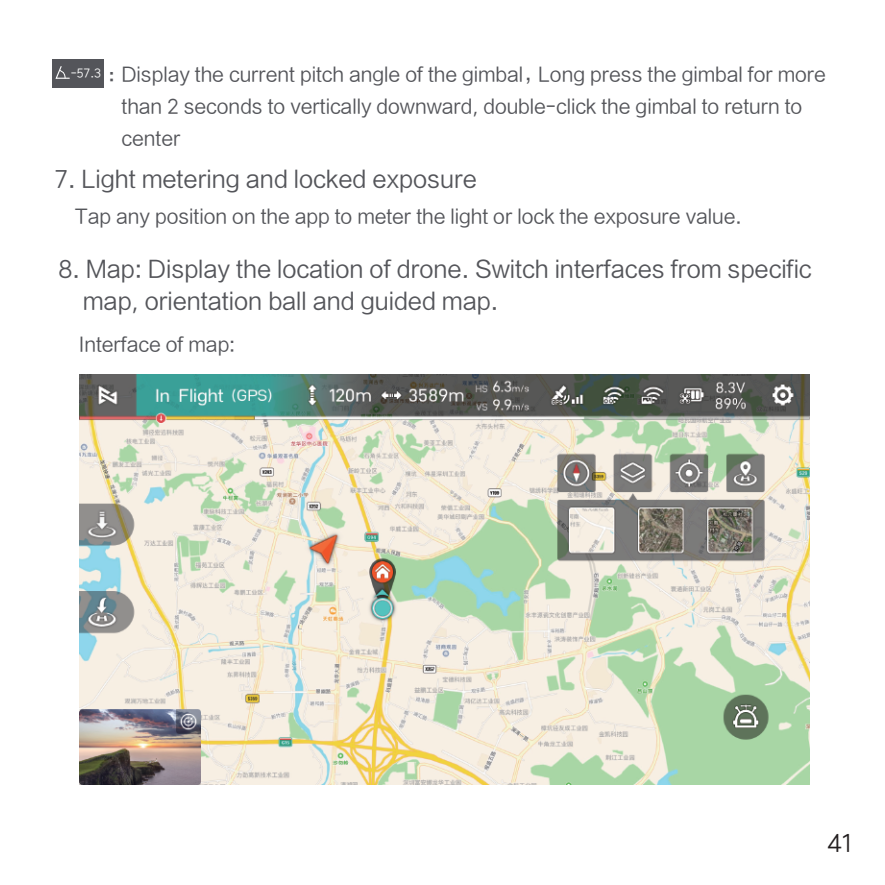
<style>
.page{position:relative;width:885px;height:885px;background:#fff}
.page>*{position:absolute;margin:0;border:0;box-sizing:border-box;transform-origin:0 0}
.t1{font:24px/32px "MI LANTING GB OUTSIDE YS";color:#54555a}
.t2{font:24px "MI LANTING GB OUTSIDE YS";color:#231f20}
.t3{font:20px/32px "MI LANTING GB OUTSIDE YS";color:#54555a}
.t4{font:12px "MI LANTING GB OUTSIDE YS";color:#fff}
</style>
<div class="page">
<img style="left:79px;top:374px;width:730px;height:410px">
<div style="left:52px;top:59px;width:52px;height:29px;background:#54555a"></div>
<svg style="left:55px;top:66px;width:15px;height:13px"></svg>
<p class="t4" style="left:71px;top:65px;width:31px">-57.3</p>
<p class="t3" style="left:121px;top:58px;width:706px;text-indent:-15px">：Display the current pitch angle of the gimbal，Long press the gimbal for more than 2 seconds to vertically downward, double-click the gimbal to return to center</p>
<p class="t1" style="left:54px;top:162px;width:424px">7. Light metering and locked exposure</p>
<p class="t3" style="left:75px;top:200px;width:668px">Tap any position on the app to meter the light or lock the exposure value.</p>
<p class="t1" style="left:83px;top:251px;width:730px;text-indent:-24px">8. Map: Display the location of drone. Switch interfaces from specific map, orientation ball and guided map.</p>
<p class="t3" style="left:79px;top:327px;width:158px">Interface of map:</p>
<p class="t2" style="left:827px;top:825px;width:27px">41</p>
</div>
